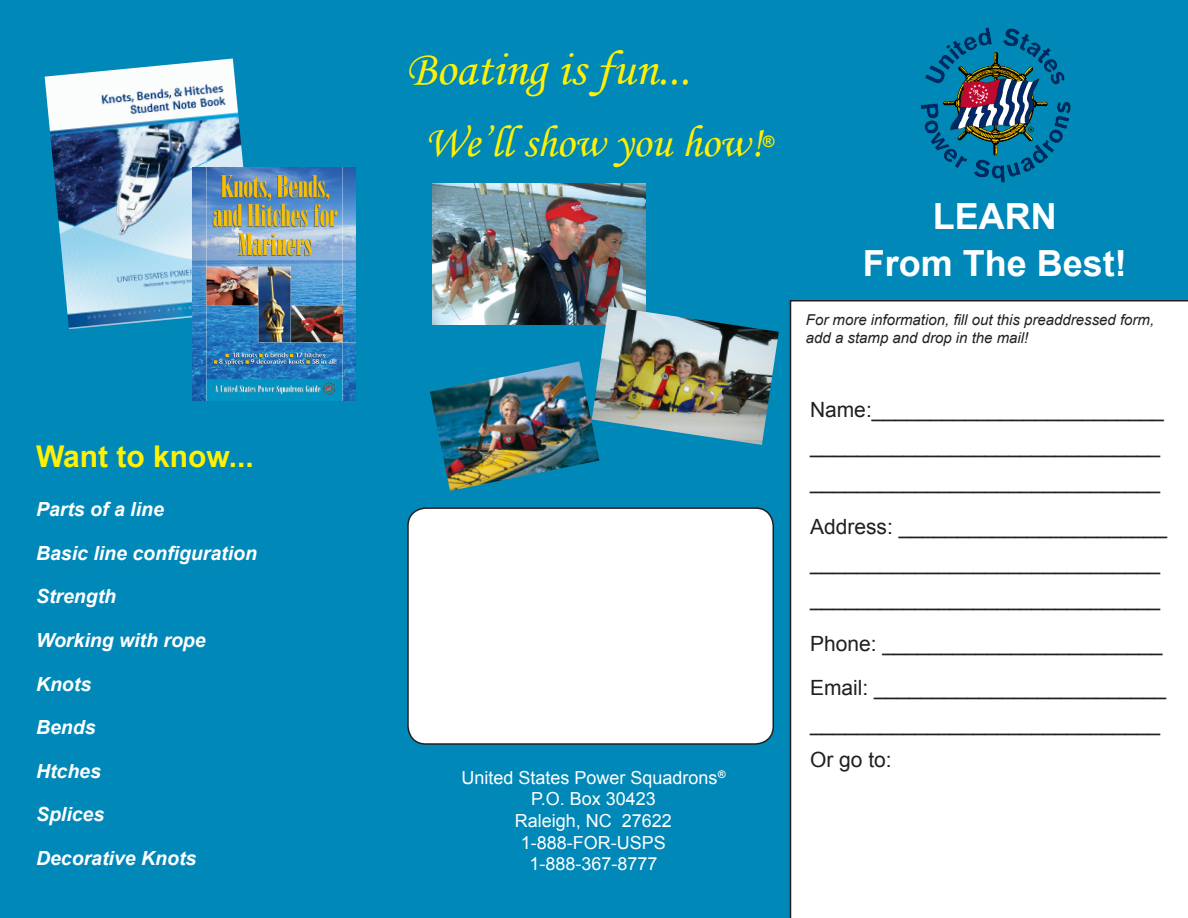
<style>
.page{position:relative;width:1188px;height:918px;background:#0088b8}
.page>*{position:absolute;margin:0;border:0;box-sizing:border-box;transform-origin:0 0}
.t1{font:49.5px "Monotype Corsiva";color:#fff101}
.t2{font:45px "Monotype Corsiva";color:#fff101}
.t3{font:700 36px "Arial";color:#fff}
.t4{font:700 30px "Arial";color:#fff101}
.t5{font:21px/36px "Arial";color:#231f20}
.t6{font:italic 700 19.5px "Arial";color:#fff}
.t7{font:18px "Arial";color:#fff}
.t8{font:italic 700 15.75px "Arial";color:#fff101}
.t9{font:italic 15px/18px "Arial";color:#231f20}
</style>
<div class="page">
<svg style="left:790px;top:300px;width:398px;height:618px"></svg>
<img style="left:430px;top:361px;width:169px;height:130px">
<img style="left:433px;top:183px;width:212px;height:142px">
<img style="left:592px;top:306px;width:187px;height:139px">
<img style="left:45px;top:58px;width:212px;height:271px">
<img style="left:192px;top:168px;width:163px;height:233px">
<div style="left:408px;top:508px;width:365px;height:236px;background:#fff;border-radius:18px"></div>
<div style="left:407px;top:507px;width:367px;height:238px;border:2px solid #231f20;border-radius:18px"></div>
<img style="left:906px;top:14px;width:183px;height:182px">
<p class="t4" style="left:36px;top:437px;width:219px">Want to know...</p>
<p class="t6" style="left:36px;top:496px;width:129px">Parts of a line</p>
<p class="t6" style="left:36px;top:540px;width:223px">Basic line configuration</p>
<p class="t6" style="left:36px;top:584px;width:82px">Strength</p>
<p class="t6" style="left:36px;top:627px;width:171px">Working with rope</p>
<p class="t6" style="left:36px;top:671px;width:57px">Knots</p>
<p class="t6" style="left:36px;top:715px;width:61px">Bends</p>
<p class="t6" style="left:36px;top:758px;width:67px">Htches</p>
<p class="t6" style="left:36px;top:802px;width:70px">Splices</p>
<p class="t6" style="left:36px;top:846px;width:162px">Decorative Knots</p>
<p class="t1" style="left:406px;top:38px;width:286px">Boating is fun...</p>
<p class="t2" style="left:425px;top:115px;width:339px">We’ll show you how!</p>
<p class="t8" style="left:762px;top:131px;width:13px">®</p>
<p class="t7" style="left:461px;top:766px;width:265px">United States Power Squadrons<sup>®</sup></p>
<p class="t7" style="left:531px;top:787px;width:126px">P.O. Box 30423</p>
<p class="t7" style="left:515px;top:809px;width:159px">Raleigh, NC 27622</p>
<p class="t7" style="left:521px;top:830px;width:147px">1-888-FOR-USPS</p>
<p class="t7" style="left:529px;top:852px;width:130px">1-888-367-8777</p>
<p class="t3" style="left:933px;top:192px;width:125px">LEARN</p>
<p class="t3" style="left:863px;top:240px;width:266px">From The Best!</p>
<p class="t9" style="left:806px;top:311px;width:350px">For more information, fill out this preaddressed form, add a stamp and drop in the mail!</p>
<p class="t5" style="left:810px;top:392px;width:355px">Name:_________________________ ______________________________ ______________________________</p>
<p class="t5" style="left:810px;top:509px;width:359px">Address: _______________________ ______________________________ ______________________________</p>
<p class="t5" style="left:810px;top:626px;width:354px">Phone: ________________________</p>
<p class="t5" style="left:810px;top:670px;width:358px">Email: _________________________ ______________________________</p>
<p class="t5" style="left:810px;top:742px;width:83px">Or go to:</p>
</div>
